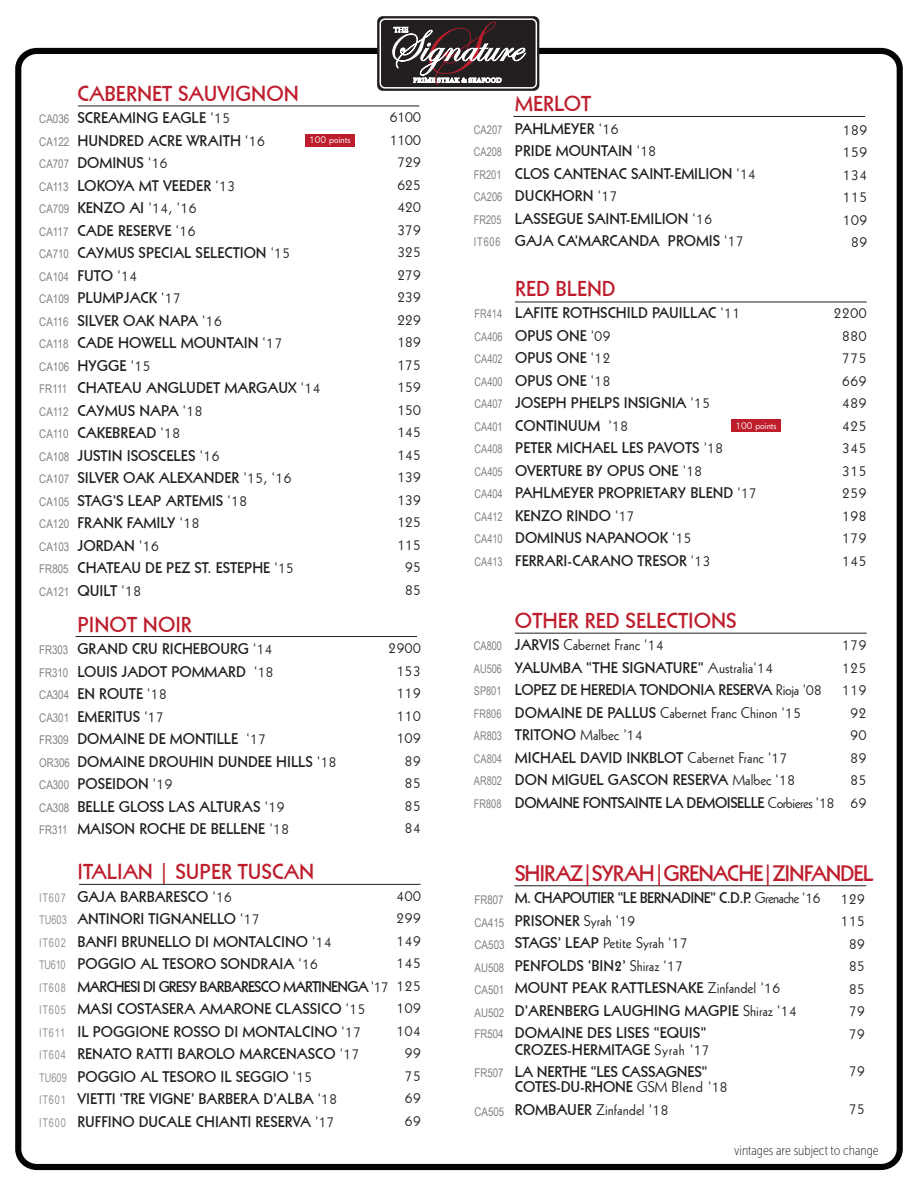
<style>
.page{position:relative;width:918px;height:1188px;background:#fff}
.page>*{position:absolute;margin:0;border:0;box-sizing:border-box;transform-origin:0 0}
.t1{font:21.75px "Geometric 231 BT Bold C";letter-spacing:-.05em;color:#be1d2c}
.t2{font:21px "Geometric 231 BT Bold C";color:#be1d2c}
.t3{font:15px/22.5px "Geometric 231 BT Bold C";color:#231f20}
.t4{font:15px/22.5px "Geometric 231 BT Roman C";color:#231f20;text-align:center}
.t5{font:15px/22.5px "Geometric 231 BT Bold C";letter-spacing:-.02em;color:#231f20}
.t6{font:15px/22.5px "Geometric 231 BT Roman C";letter-spacing:-.04em;color:#231f20;text-align:right}
.t7{font:15px/22.5px "Geometric 231 BT Bold C";letter-spacing:-.04em;color:#231f20}
.t8{font:13.5px "Museo Sans Cond 100";color:#211e1e}
.t9{font:12px/22.5px "Arial Narrow";color:#808285}
.t10{font:12px/22.5px "Arial Narrow";color:#808285;text-align:justify;scale:.94 1}
.t11{font:12px/22.5px "Arial Narrow";letter-spacing:.07em;color:#939598;scale:.94 1}
.t12{font:12px/22.5px "Arial Narrow";color:#808285;text-align:justify;scale:.95 1}
.t13{font:10.2px "Geometric 231 BT Roman C";color:#fff}
.s1{font-family:"Geometric 231 BT Roman C"}
.s2{font-family:"Geometric 231 BT Bold C"}
</style>
<div class="page">
<div style="left:15px;top:48px;width:888px;height:1122px;border:6px solid #040503;border-radius:18px"></div>
<svg style="left:377px;top:16px;width:162px;height:75px"></svg>
<svg style="left:380px;top:18px;width:157px;height:71px"></svg>
<hr style="left:78px;top:106px;width:341px;height:1px;background:#231f20">
<hr style="left:76px;top:636px;width:341px;height:1px;background:#231f20">
<hr style="left:79px;top:884px;width:342px;height:1px;background:#231f20">
<hr style="left:513px;top:116px;width:352px;height:1px;background:#231f20">
<hr style="left:515px;top:302px;width:352px;height:1px;background:#231f20">
<hr style="left:515px;top:633px;width:352px;height:1px;background:#231f20">
<hr style="left:514px;top:886px;width:352px;height:1px;background:#231f20">
<div style="left:731px;top:419px;width:50px;height:13px;background:#be1d2c"></div>
<div style="left:305px;top:134px;width:50px;height:12px;background:#be1d2c"></div>
<h2 class="t2" style="left:77px;top:80px;width:223px">CABERNET SAUVIGNON</h2>
<p class="t3" style="left:77px;top:106px;width:245px">SCREAMING EAGLE <span class="s1">‘15<br></span>HUNDRED ACRE WRAITH <span class="s1">‘16<br></span>DOMINUS <span class="s1">‘16<br></span>LOKOYA MT VEEDER <span class="s1">‘13<br></span>KENZO AI <span class="s1">’14, ‘16<br></span>CADE RESERVE <span class="s1">‘16<br></span>CAYMUS SPECIAL SELECTION <span class="s1">‘15<br></span>FUTO <span class="s1">‘14<br></span>PLUMPJACK <span class="s1">‘17<br></span>SILVER OAK NAPA <span class="s1">‘16<br></span>CADE HOWELL MOUNTAIN <span class="s1">‘17<br></span>HYGGE <span class="s1">‘15<br></span>CHATEAU ANGLUDET MARGAUX <span class="s1">‘14<br></span>CAYMUS NAPA <span class="s1">‘18<br></span>CAKEBREAD <span class="s1">‘18<br></span>JUSTIN ISOSCELES <span class="s1">‘16<br></span>SILVER OAK ALEXANDER <span class="s1">’15, ‘16<br></span>STAG’S LEAP ARTEMIS <span class="s1">‘18<br></span>FRANK FAMILY <span class="s1">‘18<br></span>JORDAN <span class="s1">‘16<br></span>CHATEAU DE PEZ ST. ESTEPHE <span class="s1">‘15<br></span>QUILT <span class="s1">‘18</span></p>
<h2 class="t2" style="left:77px;top:611px;width:116px">PINOT NOIR</h2>
<p class="t3" style="left:77px;top:637px;width:261px">GRAND CRU RICHEBOURG <span class="s1">‘14<br></span>LOUIS JADOT POMMARD <span class="s1">‘18<br></span>EN ROUTE <span class="s1">‘18<br></span>EMERITUS <span class="s1">‘17<br></span>DOMAINE DE MONTILLE <span class="s1">‘17<br></span>DOMAINE DROUHIN DUNDEE HILLS <span class="s1">‘18<br></span>POSEIDON <span class="s1">‘19<br></span>BELLE GLOSS LAS ALTURAS <span class="s1">‘19<br></span>MAISON ROCHE DE BELLENE <span class="s1">’18</span></p>
<h2 class="t2" style="left:77px;top:858px;width:238px">ITALIAN | SUPER TUSCAN</h2>
<p class="t3" style="left:77px;top:885px;width:313px">GAJA BARBARESCO <span class="s1">’16<br></span>ANTINORI TIGNANELLO <span class="s1">‘17<br></span>BANFI BRUNELLO DI MONTALCINO <span class="s1">’14<br></span>POGGIO AL TESORO SONDRAIA <span class="s1">‘16<br></span>MARCHESI DI GRESY BARBARESCO MARTINENGA <span class="s1">’17<br></span>MASI COSTASERA AMARONE CLASSICO <span class="s1">‘15<br></span>IL POGGIONE ROSSO DI MONTALCINO <span class="s1">‘17<br></span>RENATO RATTI BAROLO MARCENASCO <span class="s1">’17<br></span>POGGIO AL TESORO IL SEGGIO <span class="s1">‘15<br></span>VIETTI ‘TRE VIGNE’ BARBERA D’ALBA <span class="s1">‘18<br></span>RUFFINO DUCALE CHIANTI RESERVA <span class="s1">’17</span></p>
<p class="t6" style="left:389px;top:105px;width:33px">6100<br>1100<br>729<br>625<br>420<br>379<br>325<br>279<br>239<br>229<br>189<br>175<br>159<br>150<br>145<br>145<br>139<br>139<br>125<br>115<br>95<br>85</p>
<p class="t9" style="left:39px;top:107px;width:32px">CA036<br>CA122<br>CA707<br>CA113<br>CA709<br>CA117<br>CA710<br>CA104<br>CA109<br>CA116<br>CA118<br>CA106<br>FR111<br>CA112<br>CA110<br>CA108<br>CA107<br>CA105<br>CA120<br>CA103<br>FR805<br>CA121</p>
<p class="t13" style="left:309px;top:133px;width:43px">100 points</p>
<p class="t4" style="left:388px;top:636px;width:34px;text-align:right">2900<br>153<br>119<br>110<br>109<br>89<br>85<br>85<br>84</p>
<p class="t9" style="left:39px;top:638px;width:32px">FR303<br>FR310<br>CA304<br>CA301<br>FR309<br>OR306<br>CA300<br>CA308<br>FR311</p>
<p class="t4" style="left:396px;top:884px;width:27px">400<br>299<br>149<br>145<br>125<br>109<br>104<br>99<br>75<br>69<br>69</p>
<p class="t11" style="left:39px;top:886px;width:31px">IT607<br>TU603<br>IT602<br>TU610<br>IT608<br>IT605<br>IT611<br>IT604<br>TU609<br>IT601<br>IT600</p>
<p class="t12" style="left:474px;top:118px;width:32px">CA207<br>CA208<br>FR201<br>CA206<br>FR205<br>IT606</p>
<h2 class="t2" style="left:515px;top:90px;width:78px">MERLOT</h2>
<p class="t3" style="left:515px;top:117px;width:243px">PAHLMEYER <span class="s1">‘16<br></span>PRIDE MOUNTAIN <span class="s1">‘18<br></span>CLOS CANTENAC SAINT-EMILION <span class="s1">‘14<br></span>DUCKHORN <span class="s1">‘17<br></span>LASSEGUE SAINT-EMILION <span class="s1">‘16<br></span>GAJA CA’MARCANDA PROMIS <span class="s1">‘17</span></p>
<p class="t10" style="left:475px;top:302px;width:31px">FR414<br>CA406<br>CA402<br>CA400<br>CA407<br>CA401<br>CA408<br>CA405<br>CA404<br>CA412<br>CA410<br>CA413</p>
<h2 class="t2" style="left:515px;top:274px;width:102px">RED BLEND</h2>
<p class="t3" style="left:515px;top:301px;width:243px">LAFITE ROTHSCHILD PAUILLAC <span class="s1">‘11<br></span>OPUS ONE <span class="s1">’09<br></span>OPUS ONE <span class="s1">‘12<br></span>OPUS ONE <span class="s1">‘18<br></span>JOSEPH PHELPS INSIGNIA <span class="s1">’15<br></span>CONTINUUM <span class="s1">’18<br></span>PETER MICHAEL LES PAVOTS <span class="s1">’18<br></span>OVERTURE BY OPUS ONE <span class="s1">’18<br></span>PAHLMEYER PROPRIETARY BLEND <span class="s1">‘17<br></span>KENZO RINDO <span class="s1">‘17<br></span>DOMINUS NAPANOOK <span class="s1">‘15<br></span>FERRARI-CARANO TRESOR <span class="s1">‘13</span></p>
<p class="t13" style="left:735px;top:419px;width:43px">100 points</p>
<p class="t4" style="left:842px;top:118px;width:27px">189<br>159<br>134<br>115<br>109<br>89</p>
<p class="t4" style="left:833px;top:301px;width:35px">2200<br>880<br>775<br>669<br>489<br>425<br>345<br>315<br>259<br>198<br>179<br>145</p>
<p class="t10" style="left:474px;top:634px;width:31px">CA800<br>AU506<br>SP801<br>FR806<br>AR803<br>CA804<br>AR802<br>FR808</p>
<h2 class="t2" style="left:515px;top:606px;width:223px">OTHER RED SELECTIONS</h2>
<p class="t4" style="left:515px;top:633px;width:151px"><span class="s2">JARVIS</span> Cabernet Franc ‘14</p>
<p class="t5" style="left:515px;top:656px;width:309px">YALUMBA “THE SIGNATURE” <span class="s1">Australia‘14<br></span>LOPEZ DE HEREDIA TONDONIA RESERVA <span class="s1">Rioja ’08</span></p>
<p class="t4" style="left:515px;top:701px;width:288px;text-align:left"><span class="s2">DOMAINE DE PALLUS</span> Cabernet Franc Chinon ’15<br><span class="s2">TRITONO</span> Malbec ’14</p>
<p class="t3" style="left:515px;top:746px;width:321px">MICHAEL DAVID INKBLOT <span class="s1">Cabernet Franc ‘17<br></span>DON MIGUEL GASCON RESERVA <span class="s1">Malbec ‘18<br></span>DOMAINE FONTSAINTE LA DEMOISELLE <span class="s1">Corbieres ‘18</span></p>
<p class="t4" style="left:842px;top:633px;width:26px">179<br>125<br>119<br>92<br>90<br>89<br>85<br>69</p>
<p class="t9" style="left:475px;top:888px;width:32px;text-align:justify">FR807<br>CA415<br>CA503<br>AU508<br>CA501<br>AU502</p>
<p class="t9" style="left:475px;top:1022px;width:31px">FR504</p>
<p class="t9" style="left:475px;top:1061px;width:31px">FR507</p>
<p class="t9" style="left:475px;top:1100px;width:31px">CA505</p>
<h1 class="t1" style="left:515px;top:859px;width:360px">SHIRAZ|SYRAH|GRENACHE|ZINFANDEL</h1>
<p class="t7" style="left:515px;top:886px;width:308px">M. CHAPOUTIER “LE BERNADINE” C.D.P. <span class="s1">Grenache ‘16<br></span>PRISONER <span class="s1">Syrah ‘19</span></p>
<p class="t4" style="left:515px;top:931px;width:175px"><span class="s2">STAGS’ LEAP</span> Petite Syrah ‘17</p>
<p class="t3" style="left:515px;top:954px;width:284px">PENFOLDS ‘BIN2’ <span class="s1">Shiraz ‘17<br></span>MOUNT PEAK RATTLESNAKE <span class="s1">Zinfandel ’16<br></span>D’ARENBERG LAUGHING MAGPIE <span class="s1">Shiraz ‘14<br></span>DOMAINE DES LISES “EQUIS”</p>
<p class="t3" style="left:515px;top:1038px;width:197px">CROZES-HERMITAGE <span class="s1">Syrah ‘17<br></span>LA NERTHE “LES CASSAGNES”</p>
<p class="t3" style="left:515px;top:1075px;width:214px">COTES-DU-RHONE <span class="s1">GSM Blend ‘18</span></p>
<p class="t4" style="left:515px;top:1098px;width:155px"><span class="s2">ROMBAUER</span> Zinfandel ’18</p>
<p class="t4" style="left:840px;top:887px;width:26px">129<br>115<br>89<br>85<br>85<br>79<br>79</p>
<p class="t4" style="left:849px;top:1059px;width:18px">79</p>
<p class="t4" style="left:849px;top:1097px;width:18px">75</p>
<p class="t8" style="left:734px;top:1143px;width:146px">vintages are subject to change</p>
</div>
